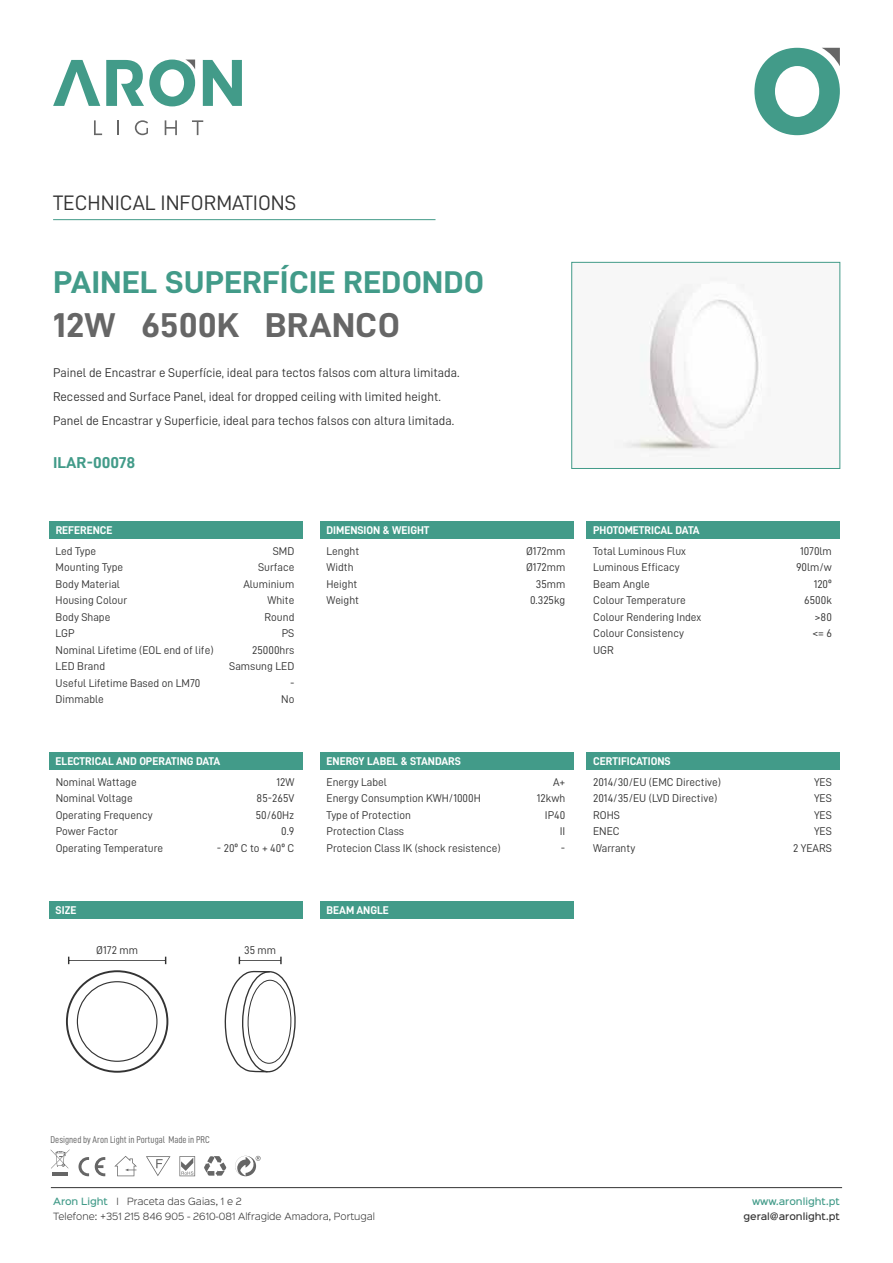
<style>
.page{position:relative;width:893px;height:1263px;background:#fff}
.page>*{position:absolute;margin:0;border:0;box-sizing:border-box;transform-origin:0 0}
.t1{font:34.5px "D DIN Bold";color:#666;scale:1.08 1}
.t2{font:31.5px "D DIN Bold";color:#429b89;scale:1.08 1}
.t3{font:21px "D DIN";color:#333}
.t4{font:15.75px "D DIN Bold";color:#429b89;scale:1.08 1}
.t5{font:12.75px/24px "D DIN";color:#333}
.t6{font:11.25px/16.5px "D DIN";color:#333}
.t7{font:11.25px "D DIN Bold";color:#fff}
.t8{font:9.9px "D DIN Condensed";color:#666}
.t9{font:300 9px/15px "Sinkin Sans 300";color:#333}
.t10{font:500 9px "Sinkin Sans 500";color:#333}
.t11{font:500 9px "Sinkin Sans 500";color:#429b89}
.s1{font-family:"Sinkin Sans 500";font-weight:500;color:#429b89}
</style>
<div class="page">
<svg style="left:203px;top:60px;width:39px;height:46px"></svg>
<svg style="left:53px;top:60px;width:47px;height:46px"></svg>
<svg style="left:106px;top:60px;width:89px;height:46px"></svg>
<svg style="left:94px;top:120px;width:8px;height:15px"></svg>
<svg style="left:117px;top:120px;width:2px;height:15px"></svg>
<svg style="left:135px;top:120px;width:13px;height:15px"></svg>
<svg style="left:165px;top:120px;width:12px;height:15px"></svg>
<svg style="left:192px;top:120px;width:11px;height:15px"></svg>
<svg style="left:754px;top:48px;width:86px;height:87px"></svg>
<hr style="left:51px;top:1187px;width:791px;height:1px;background:#333">
<img style="left:623px;top:278px;width:139px;height:177px">
<div style="left:49px;top:522px;width:253px;height:17px;background:#429b89"></div>
<hr style="left:53px;top:219px;width:382px;height:1px;background:#429b89">
<div style="left:571px;top:262px;width:269px;height:207px;border:1px solid #429b89"></div>
<div style="left:320px;top:522px;width:253px;height:17px;background:#429b89"></div>
<div style="left:586px;top:522px;width:254px;height:17px;background:#429b89"></div>
<div style="left:49px;top:753px;width:253px;height:17px;background:#429b89"></div>
<div style="left:320px;top:753px;width:253px;height:17px;background:#429b89"></div>
<div style="left:586px;top:753px;width:254px;height:17px;background:#429b89"></div>
<svg style="left:179px;top:1156px;width:16px;height:20px"></svg>
<svg style="left:146px;top:1156px;width:25px;height:20px"></svg>
<svg style="left:204px;top:1156px;width:22px;height:20px"></svg>
<svg style="left:114px;top:1156px;width:23px;height:20px"></svg>
<svg style="left:78px;top:1157px;width:11px;height:19px"></svg>
<svg style="left:95px;top:1157px;width:10px;height:19px"></svg>
<hr style="left:52px;top:1172px;width:16px;height:4px;background:#666">
<svg style="left:51px;top:1149px;width:19px;height:19px"></svg>
<svg style="left:235px;top:1156px;width:26px;height:20px"></svg>
<div style="left:49px;top:901px;width:253px;height:17px;background:#429b89"></div>
<div style="left:320px;top:901px;width:253px;height:17px;background:#429b89"></div>
<svg style="left:68px;top:957px;width:98px;height:7px"></svg>
<svg style="left:239px;top:957px;width:43px;height:7px"></svg>
<svg style="left:224px;top:970px;width:72px;height:103px"></svg>
<div style="left:66px;top:970px;width:102px;height:103px;border:2px solid #333;border-radius:50%"></div>
<div style="left:77px;top:981px;width:81px;height:81px;border:1px solid #333;border-radius:50%"></div>
<h3 class="t3" style="left:53px;top:191px;width:245px">TECHNICAL INFORMATIONS</h3>
<h2 class="t2" style="left:53px;top:265px;width:401px">PAINEL SUPERFÍCIE REDONDO</h2>
<h1 class="t1" style="left:53px;top:306px;width:323px">12W 6500K BRANCO</h1>
<p class="t5" style="left:53px;top:360px;width:408px">Painel de Encastrar e Superfície, ideal para tectos falsos com altura limitada.<br>Recessed and Surface Panel, ideal for dropped ceiling with limited height.<br>Panel de Encastrar y Superficie, ideal para techos falsos con altura limitada.</p>
<h3 class="t4" style="left:53px;top:454px;width:78px">ILAR-00078</h3>
<p class="t7" style="left:56px;top:524px;width:58px">REFERENCE</p>
<p class="t7" style="left:327px;top:524px;width:104px">DIMENSION &amp; WEIGHT</p>
<p class="t7" style="left:593px;top:524px;width:108px">PHOTOMETRICAL DATA</p>
<p class="t6" style="left:56px;top:542px;width:159px">Led Type<br>Mounting Type<br>Body Material<br>Housing Colour<br>Body Shape<br>LGP<br>Nominal Lifetime (EOL end of life)<br>LED Brand<br>Useful Lifetime Based on LM70<br>Dimmable</p>
<p class="t6" style="left:229px;top:542px;width:67px;text-align:right">SMD<br>Surface<br>Aluminium<br>White<br>Round<br>PS<br>25000hrs<br>Samsung LED -<br>No</p>
<p class="t6" style="left:327px;top:542px;width:34px">Lenght<br>Width<br>Height<br>Weight</p>
<p class="t6" style="left:526px;top:542px;width:41px;text-align:right">Ø172mm<br>Ø172mm<br>35mm<br>0.325kg</p>
<p class="t6" style="left:593px;top:542px;width:110px">Total Luminous Flux<br>Luminous Efficacy<br>Beam Angle<br>Colour Temperature<br>Colour Rendering Index<br>Colour Consistency<br>UGR</p>
<p class="t6" style="left:796px;top:542px;width:37px;text-align:right">1070lm<br>90lm/w<br>120º<br>6500k &gt;80<br>&lt;= 6</p>
<p class="t7" style="left:56px;top:755px;width:166px">ELECTRICAL AND OPERATING DATA</p>
<p class="t7" style="left:327px;top:755px;width:136px">ENERGY LABEL &amp; STANDARS</p>
<p class="t7" style="left:593px;top:755px;width:79px">CERTIFICATIONS</p>
<p class="t6" style="left:56px;top:773px;width:109px">Nominal Wattage<br>Nominal Voltage<br>Operating Frequency<br>Power Factor<br>Operating Temperature</p>
<p class="t6" style="left:256px;top:773px;width:40px;text-align:right">12W<br>85-265V<br>50/60Hz<br>0.9</p>
<p class="t6" style="left:217px;top:839px;width:79px">- 20º C to + 40º C</p>
<p class="t6" style="left:327px;top:773px;width:176px">Energy Label<br>Energy Consumption KWH/1000H<br>Type of Protection<br>Protection Class<br>Protecion Class IK (shock resistence)</p>
<p class="t6" style="left:537px;top:773px;width:30px;text-align:right">A+<br>12kwh<br>IP40<br>II<br>-</p>
<p class="t6" style="left:593px;top:773px;width:129px">2014/30/EU (EMC Directive)<br>2014/35/EU (LVD Directive)<br>ROHS<br>ENEC<br>Warranty</p>
<p class="t6" style="left:793px;top:773px;width:40px;text-align:right">YES<br>YES<br>YES<br>YES<br>2 YEARS</p>
<p class="t7" style="left:56px;top:903px;width:22px">SIZE</p>
<p class="t7" style="left:327px;top:903px;width:64px">BEAM ANGLE</p>
<p class="t6" style="left:96px;top:942px;width:43px">Ø172 mm</p>
<p class="t6" style="left:244px;top:942px;width:34px">35 mm</p>
<p class="t8" style="left:51px;top:1134px;width:161px">Designed by Aron Light in Portugal Made in PRC</p>
<p class="t9" style="left:53px;top:1193px;width:323px"><span class="s1">Aron Light</span> I Praceta das Gaias, 1 e 2<br>Telefone: +351 215 846 905 - 2610-081 Alfragide Amadora, Portugal</p>
<p class="t11" style="left:752px;top:1194px;width:89px">www.aronlight.pt</p>
<p class="t10" style="left:743px;top:1209px;width:98px">geral@aronlight.pt</p>
</div>
